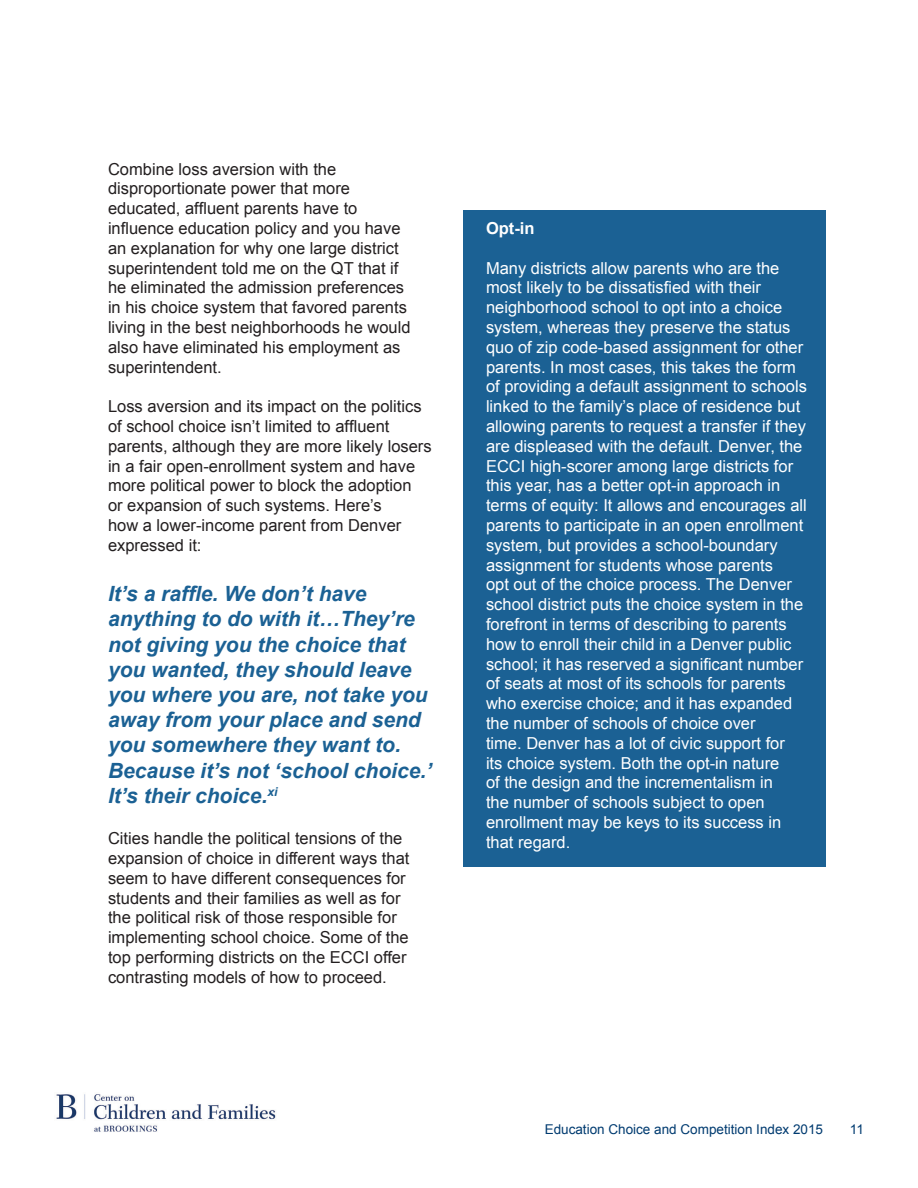
<style>
.page{position:relative;width:918px;height:1188px;background:#fff}
.page>*{position:absolute;margin:0;border:0;box-sizing:border-box;transform-origin:0 0}
.Subheader_Italics_Bl{font:italic 700 21px/25.2px "Arial";color:#1b6194}
.Body_Text_Arial{font:16.5px/19.8px "Arial";color:#fff}
.Body_Text_Arial-2{font:16.5px/19.8px "Arial";color:#231f20}
.Body_Text_Arial-3{font:700 16.5px "Arial";color:#fff}
.t1{font:13.5px "Arial";color:#003b70}
</style>
<div class="page">
<img style="left:56px;top:1094px;width:220px;height:38px">
<div style="left:463px;top:210px;width:363px;height:657px;background:#1b6194"></div>
<p class="Body_Text_Arial-2" style="left:108px;top:159px;width:304px">Combine loss aversion with the disproportionate power that more educated, affluent parents have to influence education policy and you have an explanation for why one large district superintendent told me on the QT that if he eliminated the admission preferences in his choice system that favored parents living in the best neighborhoods he would also have eliminated his employment as superintendent.</p>
<p class="Body_Text_Arial-2" style="left:108px;top:397px;width:325px">Loss aversion and its impact on the politics of school choice isn’t limited to affluent parents, although they are more likely losers in a fair open-enrollment system and have more political power to block the adoption<br>or expansion of such systems. Here’s<br>how a lower-income parent from Denver expressed it:</p>
<p class="Subheader_Italics_Bl" style="left:108px;top:582px;width:326px">It’s a raffle. We don’t have anything to do with it…They’re not giving you the choice that you wanted, they should leave you where you are, not take you away from your place and send you somewhere they want to.<br>Because it’s not ‘school choice.’<br>It’s their choice.<sup>xi</sup></p>
<p class="Body_Text_Arial-2" style="left:108px;top:829px;width:303px">Cities handle the political tensions of the expansion of choice in different ways that seem to have different consequences for students and their families as well as for the political risk of those responsible for implementing school choice. Some of the top performing districts on the ECCI offer contrasting models of how to proceed.</p>
<p class="Body_Text_Arial-3" style="left:486px;top:217px;width:50px">Opt-in</p>
<p class="Body_Text_Arial" style="left:486px;top:258px;width:322px">Many districts allow parents who are the most likely to be dissatisfied with their neighborhood school to opt into a choice system, whereas they preserve the status quo of zip code-based assignment for other parents. In most cases, this takes the form of providing a default assignment to schools linked to the family’s place of residence but allowing parents to request a transfer if they are displeased with the default. Denver, the ECCI high-scorer among large districts for this year, has a better opt-in approach in terms of equity: It allows and encourages all parents to participate in an open enrollment system, but provides a school-boundary assignment for students whose parents<br>opt out of the choice process. The Denver school district puts the choice system in the forefront in terms of describing to parents how to enroll their child in a Denver public school; it has reserved a significant number of seats at most of its schools for parents who exercise choice; and it has expanded the number of schools of choice over<br>time. Denver has a lot of civic support for<br>its choice system. Both the opt-in nature<br>of the design and the incrementalism in<br>the number of schools subject to open enrollment may be keys to its success in that regard.</p>
<p class="t1" style="left:545px;top:1120px;width:280px">Education Choice and Competition Index 2015</p>
<p class="t1" style="left:850px;top:1120px;width:16px">11</p>
</div>
